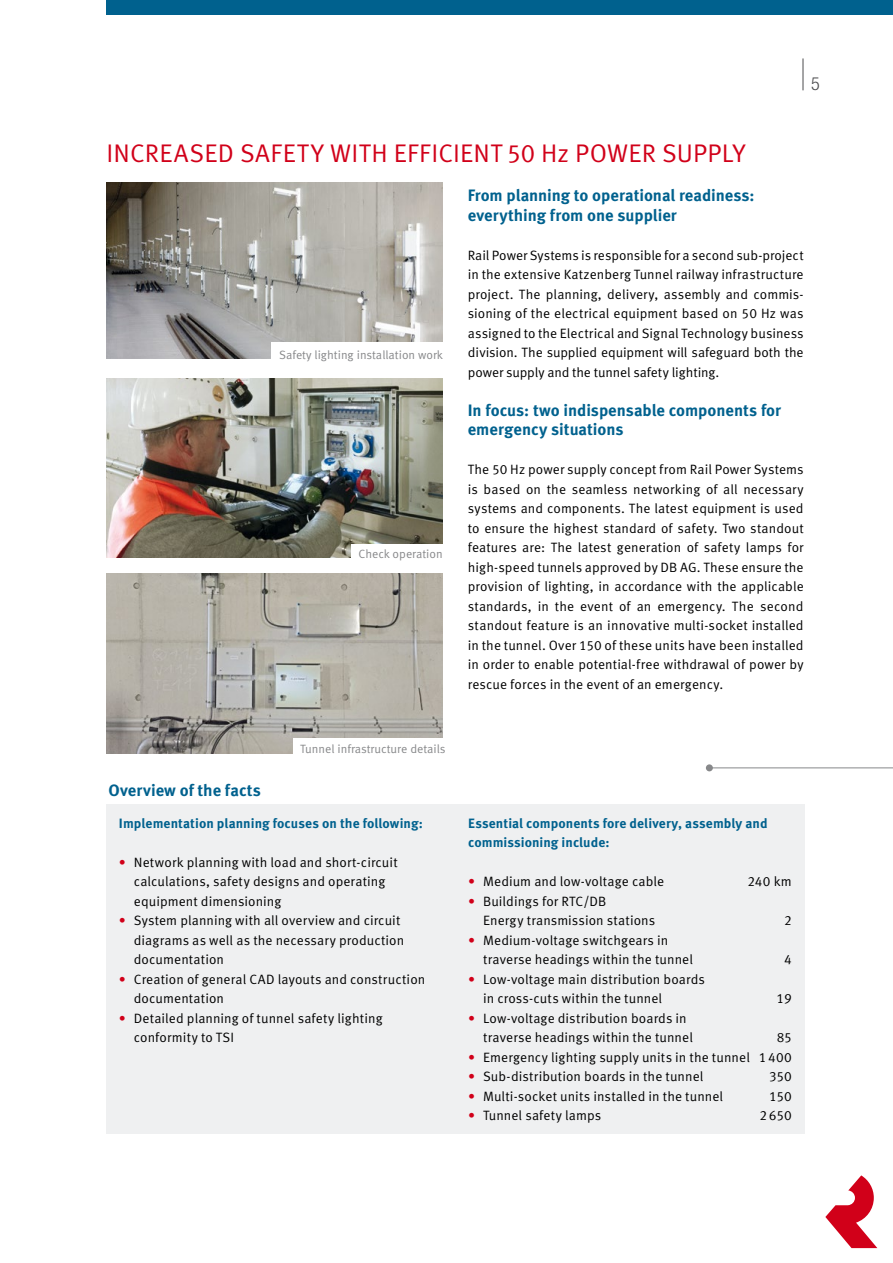
<style>
.page{position:relative;width:893px;height:1263px;background:#fff}
.page>*{position:absolute;margin:0;border:0;box-sizing:border-box;transform-origin:0 0}
.t1{font:25.5px "Meta Pro";letter-spacing:.015em;color:#d10019}
.t2{font:300 condensed 18px "Helvetica Neue LT Std";color:#4b4b4d}
.t3{font:700 16.5px/19.5px "Meta Pro";letter-spacing:-.005em;color:#00618e}
.t4{font:13.5px/19.5px "Meta Pro";letter-spacing:.005em;color:#000}
.t5{font:700 13.5px/19.5px "Meta Pro";letter-spacing:.005em;color:#00618e}
.t6{font:12px "Meta Pro";color:#87888a}
.s1{color:#d10019}
</style>
<div class="page">
<svg style="left:825px;top:1175px;width:52px;height:73px"></svg>
<hr style="left:803px;top:58px;width:1px;height:32px;background:#4b4b4d">
<div style="left:106px;top:0;width:787px;height:15px;background:#00618e"></div>
<hr style="left:709px;top:767px;width:184px;height:1px;background:#87888a">
<div style="left:706px;top:764px;width:7px;height:7px;background:#87888a;border-radius:50%"></div>
<img style="left:106px;top:183px;width:336px;height:176px">
<img style="left:106px;top:378px;width:336px;height:180px">
<img style="left:106px;top:573px;width:336px;height:180px">
<div style="left:351px;top:545px;width:98px;height:18px;background:#fff"></div>
<div style="left:294px;top:738px;width:153px;height:24px;background:#fff"></div>
<div style="left:271px;top:342px;width:178px;height:24px;background:#fff"></div>
<div style="left:106px;top:805px;width:699px;height:329px;background:#eff0f1"></div>
<h1 class="t1" style="left:106px;top:137px;width:518px">I ncreased safety with efficient 50 Hz power</h1>
<h1 class="t1" style="left:662px;top:137px;width:85px">supply</h1>
<h2 class="t2" style="left:811px;top:73px;width:10px">5</h2>
<p class="t6" style="left:279px;top:347px;width:165px">Safety lighting installation work</p>
<p class="t6" style="left:358px;top:546px;width:86px">Check operation</p>
<p class="t3" style="left:108px;top:781px;width:154px">Overview of the facts</p>
<p class="t6" style="left:300px;top:742px;width:147px">Tunnel infrastructure details</p>
<p class="t5" style="left:119px;top:814px;width:305px">Implementation planning focuses on the following:</p>
<p class="t4" style="left:134px;top:853px;width:265px;text-indent:-15px"><span class="s1">•</span> N etwork planning with load and short-circuit calculations, safety designs and operating equipment dimensioning</p>
<p class="t4" style="left:134px;top:911px;width:272px;text-indent:-15px"><span class="s1">•</span> System planning with all overview and circuit diagrams as well as the necessary production documentation</p>
<p class="t4" style="left:134px;top:970px;width:293px;text-indent:-15px"><span class="s1">•</span> Creation of general CAD layouts and construction documentation</p>
<p class="t4" style="left:134px;top:1009px;width:250px;text-indent:-15px"><span class="s1">•</span> Detailed planning of tunnel safety lighting conformity to TSI</p>
<p class="t3" style="left:468px;top:186px;width:288px">From planning to operational readiness: everything from one supplier</p>
<p class="t4" style="left:468px;top:246px;width:337px;text-align:justify">Rail Power Systems is responsible for a second sub-project in the extensive Katzenberg Tunnel railway infrastructure project. The planning, delivery, assembly and commis&shy;sioning of the electrical equipment based on 50 Hz was assigned to the Electrical and Signal Technology business division. The supplied equipment will safeguard both the power supply and the tunnel safety lighting.</p>
<p class="t3" style="left:468px;top:401px;width:315px">In focus: two indispensable components for emergency situations</p>
<p class="t4" style="left:468px;top:460px;width:337px;text-align:justify">The 50 Hz power supply concept from Rail Power Systems is based on the seamless networking of all necessary systems and components. The latest equipment is used to ensure the highest standard of safety. Two standout features are: The latest generation of safety lamps for high-speed tunnels approved by DB AG . These ensure the provision of lighting, in accordance with the applicable standards, in the event of an emergency. The second standout feature is an innovative multi-socket installed in the tunnel. Over 150 of these units have been installed in order to enable potential-free withdrawal of power by rescue forces in the event of an emergency.</p>
<p class="t5" style="left:468px;top:814px;width:301px">Essential components fore delivery, assembly and commissioning include:</p>
<p class="t4" style="left:468px;top:872px;width:198px"><span class="s1">•</span> Medium and low-voltage cable</p>
<p class="t4" style="left:747px;top:872px;width:46px">240 km</p>
<p class="t4" style="left:483px;top:892px;width:174px;text-indent:-15px"><span class="s1">•</span> Buildings for RTC/DB<br>Energy transmission stations</p>
<p class="t4" style="left:784px;top:911px;width:9px">2</p>
<p class="t4" style="left:483px;top:931px;width:211px;text-indent:-15px"><span class="s1">•</span> Medium-voltage switchgears in traverse headings within the tunnel</p>
<p class="t4" style="left:483px;top:970px;width:223px;text-indent:-15px"><span class="s1">•</span> Low-voltage main distribution boards in cross-cuts within the tunnel</p>
<p class="t4" style="left:784px;top:950px;width:9px">4</p>
<p class="t4" style="left:777px;top:989px;width:17px">19</p>
<p class="t4" style="left:483px;top:1009px;width:211px;text-indent:-15px"><span class="s1">•</span> Low-voltage distribution boards in traverse headings within the tunnel</p>
<p class="t4" style="left:777px;top:1028px;width:17px">85</p>
<p class="t4" style="left:468px;top:1047px;width:325px"><span class="s1">•</span> Emergency lighting supply units in the tunnel 1400</p>
<p class="t4" style="left:468px;top:1067px;width:237px"><span class="s1">•</span> Sub-distribution boards in the tunnel</p>
<p class="t4" style="left:769px;top:1067px;width:24px">350</p>
<p class="t4" style="left:468px;top:1086px;width:257px"><span class="s1">•</span> M ulti-socket units installed in the tunnel</p>
<p class="t4" style="left:769px;top:1086px;width:24px">150</p>
<p class="t4" style="left:468px;top:1106px;width:135px"><span class="s1">•</span> Tunnel safety lamps</p>
<p class="t4" style="left:759px;top:1106px;width:34px">2650</p>
</div>
